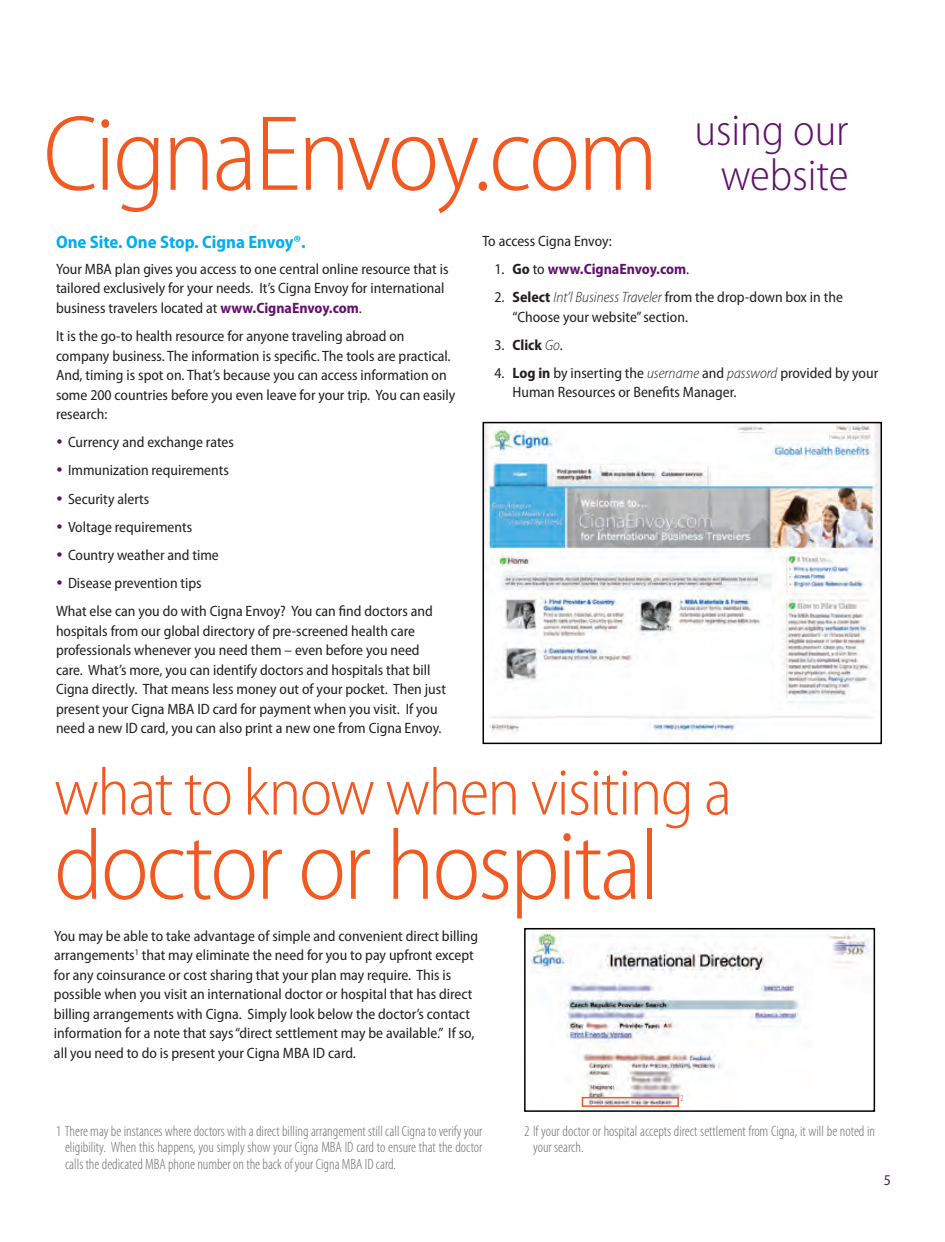
<style>
.page{position:relative;width:945px;height:1242px;background:#fff}
.page>*{position:absolute;margin:0;border:0;box-sizing:border-box;transform-origin:0 0}
.NB-large_quote_copy{font:300 semi-condensed 108px "Myriad Pro";letter-spacing:-.03em;color:#f15921}
.NB-large_quote_copy-2{font:300 semi-condensed 100.5px "Myriad Pro";letter-spacing:-.025em;color:#f15921}
.NB-large_quote_copy-3{font:300 semi-condensed 67.5px "Myriad Pro";letter-spacing:-.025em;color:#f15921}
.NB-left_side_headlin{font:300 semi-condensed 45px "Myriad Pro";color:#61116c}
.NB-Subhead-color{font:700 semi-condensed 18px "Myriad Pro";color:#00aeef}
.NB-Body_Copy{font:semi-condensed 15px/19.5px "Myriad Pro";color:#231f20}
.NB-Legal_copy_Cat{font:300 condensed 15px/16.5px "Myriad Pro";color:#6c6d70}
.t1{font:700 semi-condensed 15px "Myriad Pro";color:#61116c}
.t2{font:700 semi-condensed 15px "Myriad Pro";color:#231f20}
.t3{font:semi-condensed 15px "Myriad Pro";color:#61116c}
.NB-Legal_copy_Cat-2{font:300 condensed 8.7px "Myriad Pro";color:#6c6d70}
.s1{font-weight:700;color:#61116c}
.s2{color:#61116c}
.s3{font-weight:400;color:#231f20}
.s4{color:#231f20}
.s5{font-weight:700}
.s6{font-weight:300;font-style:italic}
.s7{font-weight:400}
</style>
<div class="page">
<img style="left:486px;top:425px;width:393px;height:310px">
<div style="left:483px;top:422px;width:399px;height:322px;border:2px solid #000"></div>
<img style="left:528px;top:931px;width:344px;height:178px">
<div style="left:524px;top:928px;width:351px;height:184px;border:2px solid #000"></div>
<div style="left:582px;top:1097px;width:97px;height:10px;border:2px solid #f15921"></div>
<p class="NB-large_quote_copy" style="left:43px;top:95px;width:617px">CignaEnvoy.com</p>
<p class="NB-left_side_headlin" style="left:694px;top:105px;width:156px">using our</p>
<p class="NB-left_side_headlin" style="left:721px;top:150px;width:129px">website</p>
<p class="NB-Subhead-color" style="left:56px;top:232px;width:251px">One Site. One Stop. Cigna Envoy®.</p>
<p class="NB-Body_Copy" style="left:56px;top:260px;width:394px">Your MBA plan gives you access to one central online resource that is tailored exclusively for your needs. It’s Cigna Envoy for international business travelers located at <span class="s1">www.CignaEnvoy.com</span>.</p>
<p class="NB-Body_Copy" style="left:56px;top:327px;width:401px">It is the go-to health resource for anyone traveling abroad on company business. The information is specific. The tools are practical.<br>And, timing is spot on. That’s because you can access information on some 200 countries before you even leave for your trip. You can easily research:</p>
<p class="NB-Body_Copy" style="left:56px;top:433px;width:179px"><span class="s2">•</span> Currency and exchange rates</p>
<p class="NB-Body_Copy" style="left:56px;top:461px;width:174px"><span class="s2">•</span> Immunization requirements</p>
<p class="NB-Body_Copy" style="left:56px;top:489px;width:95px"><span class="s2">•</span> Security alerts</p>
<p class="NB-Body_Copy" style="left:56px;top:517px;width:138px"><span class="s2">•</span> Voltage requirements</p>
<p class="NB-Body_Copy" style="left:56px;top:545px;width:164px"><span class="s2">•</span> Country weather and time</p>
<p class="NB-Body_Copy" style="left:56px;top:573px;width:147px"><span class="s2">•</span> Disease prevention tips</p>
<p class="NB-Body_Copy" style="left:56px;top:602px;width:391px">What else can you do with Cigna Envoy? You can find doctors and hospitals from our global directory of pre-screened health care professionals whenever you need them – even before you need care. What’s more, you can identify doctors and hospitals that bill Cigna directly. That means less money out of your pocket. Then just present your Cigna MBA ID card for payment when you visit. If you need a new ID card, you can also print a new one from Cigna Envoy.</p>
<p class="NB-Body_Copy" style="left:483px;top:231px;width:131px">To access Cigna Envoy:</p>
<p class="t1" style="left:495px;top:260px;width:196px"><span class="s3">1.</span> <span class="s4">Go</span> <span class="s3">to</span> www.CignaEnvoy.com<span class="s3">.</span></p>
<p class="NB-Body_Copy" style="left:513px;top:288px;width:332px;text-indent:-18px">2. <span class="s5">Select</span> <span class="s6">Int’l Business Traveler</span> from the drop-down box in the “Choose your website” section.</p>
<p class="t2" style="left:495px;top:336px;width:70px"><span class="s7">3.</span> Click <span class="s6">Go</span><span class="s7">.</span></p>
<p class="NB-Body_Copy" style="left:513px;top:363px;width:367px;text-indent:-18px">4. <span class="s5">Log in</span> by inserting the <span class="s6">username</span> and <span class="s6">password</span> provided by your<br>Human Resources or Benefits Manager.</p>
<p class="NB-large_quote_copy-3" style="left:54px;top:755px;width:680px">what to know when visiting a</p>
<p class="NB-large_quote_copy-2" style="left:54px;top:811px;width:607px">doctor or hospital</p>
<p class="NB-Body_Copy" style="left:54px;top:926px;width:426px">You may be able to take advantage of simple and convenient direct billing arrangements<sup>1</sup> that may eliminate the need for you to pay upfront except for any coinsurance or cost sharing that your plan may require. This is possible when you visit an international doctor or hospital that has direct billing arrangements with Cigna. Simply look below the doctor’s contact information for a note that says “direct settlement may be available.” If so, all you need to do is present your Cigna MBA ID card.</p>
<p class="NB-Legal_copy_Cat" style="left:65px;top:1123px;width:419px;text-align:justify;text-indent:-9px">1 There may be instances where doctors with a direct billing arrangement still call Cigna to verify your eligibility. When this happens, you simply show your Cigna MBA ID card to ensure that the doctor calls the dedicated MBA phone number on the back of your Cigna MBA ID card.</p>
<p class="NB-Legal_copy_Cat-2" style="left:680px;top:1093px;width:5px">2</p>
<p class="NB-Legal_copy_Cat" style="left:533px;top:1123px;width:343px;text-indent:-9px">2 If your doctor or hospital accepts direct settlement from Cigna, it will be noted in your search.</p>
<p class="t3" style="left:884px;top:1172px;width:9px">5</p>
</div>
